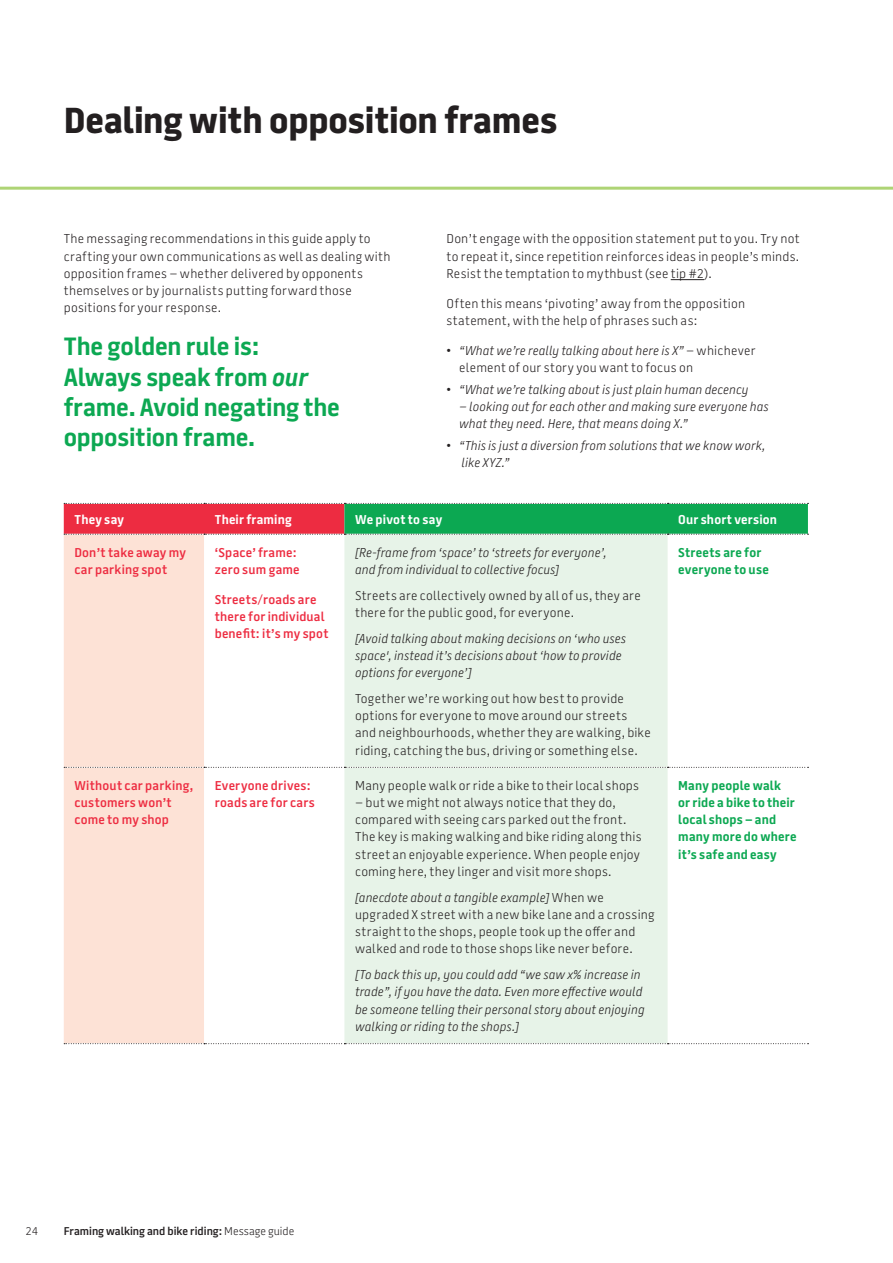
<style>
.page{position:relative;width:893px;height:1263px;background:#fff}
.page>*{position:absolute;margin:0;border:0;box-sizing:border-box;transform-origin:0 0}
.Heading_01{font:800 36px "Battersea";letter-spacing:-.005em;color:#231f20}
.Quote_01{font:700 24.9px/30.3px "Battersea";letter-spacing:-.005em;color:#0ca852}
.Body{font:300 12.75px/17.2px "Battersea";letter-spacing:.02em;color:#231f20}
.Body-2{font:italic 300 12.75px/17.2px "Battersea";letter-spacing:.005em;color:#231f20}
.Body-3{font:600 12.75px/17.2px "Battersea";letter-spacing:.02em;color:#ed2c41}
.Body-4{font:700 12.75px/17.2px "Battersea";letter-spacing:.015em;color:#0ca852}
.Body-5{font:700 12.75px "Battersea";letter-spacing:.015em;color:#fff}
.t1{font:600 11.25px "Battersea";color:#231f20}
.t2{font:300 11.25px "Battersea";color:#231f20}
.s1{font-style:italic}
.s2{font-style:normal}
.s3{font-weight:300}
</style>
<div class="page">
<hr style="left:671px;top:279px;width:33px;height:1px;background:#231f20">
<div style="left:64px;top:535px;width:140px;height:508px;background:#fde2d6"></div>
<div style="left:344px;top:535px;width:324px;height:508px;background:#e7f3e8"></div>
<svg style="left:64px;top:503px;width:744px;height:32px;background:#677e53"></svg>
<svg style="left:64px;top:767px;width:744px;height:1px"></svg>
<svg style="left:64px;top:1043px;width:744px;height:1px"></svg>
<hr style="left:0;top:187px;width:893px;height:3px;background:#aed475">
<p class="Heading_01" style="left:64px;top:96px;width:495px">Dealing with opposition frames</p>
<p class="Body" style="left:64px;top:231px;width:328px">The messaging recommendations in this guide apply to crafting your own communications as well as dealing with opposition frames – whether delivered by opponents themselves or by journalists putting forward those positions for your response.</p>
<p class="Quote_01" style="left:64px;top:332px;width:278px">The golden rule is:<br>Always speak from <span class="s1">our </span>frame. Avoid negating the opposition frame.</p>
<p class="Body" style="left:446px;top:231px;width:355px;text-align:justify">Don’t engage with the opposition statement put to you. Try not to repeat it, since repetition reinforces ideas in people’s minds.<br>Resist the temptation to mythbust (see tip #2).</p>
<p class="Body" style="left:446px;top:295px;width:300px">Often this means ‘pivoting’ away from the opposition statement, with the help of phrases such as:</p>
<p class="Body" style="left:459px;top:342px;width:298px;text-indent:-13px">• <span class="s1">“What we’re really talking about here is X”</span> – whichever element of our story you want to focus on</p>
<p class="Body-2" style="left:446px;top:381px;width:303px"><span class="s2">•</span> “What we’re talking about is just plain human decency</p>
<p class="Body-2" style="left:459px;top:398px;width:311px">– looking out for each other and making sure everyone has what they need. Here, that means doing X.”</p>
<p class="Body-2" style="left:462px;top:437px;width:306px;text-indent:-15px"><span class="s2">•</span> “This is just a diversion from solutions that we know work, like XYZ.”</p>
<p class="Body-5" style="left:74px;top:510px;width:51px">They say</p>
<p class="Body-5" style="left:215px;top:510px;width:78px">Their framing</p>
<p class="Body-5" style="left:355px;top:510px;width:89px">We pivot to say</p>
<p class="Body-5" style="left:678px;top:510px;width:100px">Our short version</p>
<p class="Body-3" style="left:74px;top:544px;width:113px">Don’t take away my car parking spot</p>
<p class="Body-3" style="left:215px;top:544px;width:86px">‘Space’ frame: zero sum game</p>
<p class="Body-3" style="left:215px;top:591px;width:115px">Streets/roads are there for individual benefit: it’s my spot</p>
<p class="Body-4" style="left:678px;top:544px;width:92px">Streets are for everyone to use</p>
<p class="Body-2" style="left:355px;top:544px;width:253px">[Re-frame from ‘space’ to ‘streets for everyone’, and from individual to collective focus]</p>
<p class="Body" style="left:355px;top:587px;width:287px">Streets are collectively owned by all of us, they are there for the public good, for everyone.</p>
<p class="Body-2" style="left:355px;top:630px;width:273px">[Avoid talking about making decisions on ‘who uses space', instead it’s decisions about ‘how to provide options for everyone’]</p>
<p class="Body" style="left:355px;top:690px;width:297px">Together we’re working out how best to provide options for everyone to move around our streets and neighbourhoods, whether they are walking, bike riding, catching the bus, driving or something else.</p>
<p class="Body-3" style="left:74px;top:777px;width:120px">Without car parking, customers won’t come to my shop</p>
<p class="Body-3" style="left:215px;top:777px;width:102px">Everyone drives: roads are for cars</p>
<p class="Body" style="left:355px;top:777px;width:286px">Many people walk or ride a bike to their local shops</p>
<p class="Body" style="left:355px;top:794px;width:288px">– but we might not always notice that they do, compared with seeing cars parked out the front.<br>The key is making walking and bike riding along this street an enjoyable experience. When people enjoy coming here, they linger and visit more shops.</p>
<p class="Body" style="left:355px;top:889px;width:301px"><span class="s1">[anecdote about a tangible example]</span> When we upgraded X street with a new bike lane and a crossing straight to the shops, people took up the offer and walked and rode to those shops like never before.</p>
<p class="Body-2" style="left:355px;top:966px;width:291px">[To back this up, you could add “we saw x% increase in trade”, if you have the data. Even more effective would be someone telling their personal story about enjoying walking or riding to the shops.]</p>
<p class="Body-4" style="left:678px;top:777px;width:120px">Many people walk<br>or ride a bike to their local shops – and many more do where it’s safe and easy</p>
<p class="t2" style="left:26px;top:1224px;width:14px">24</p>
<p class="t1" style="left:64px;top:1224px;width:232px">Framing walking and bike riding: <span class="s3">Message guide</span></p>
</div>
